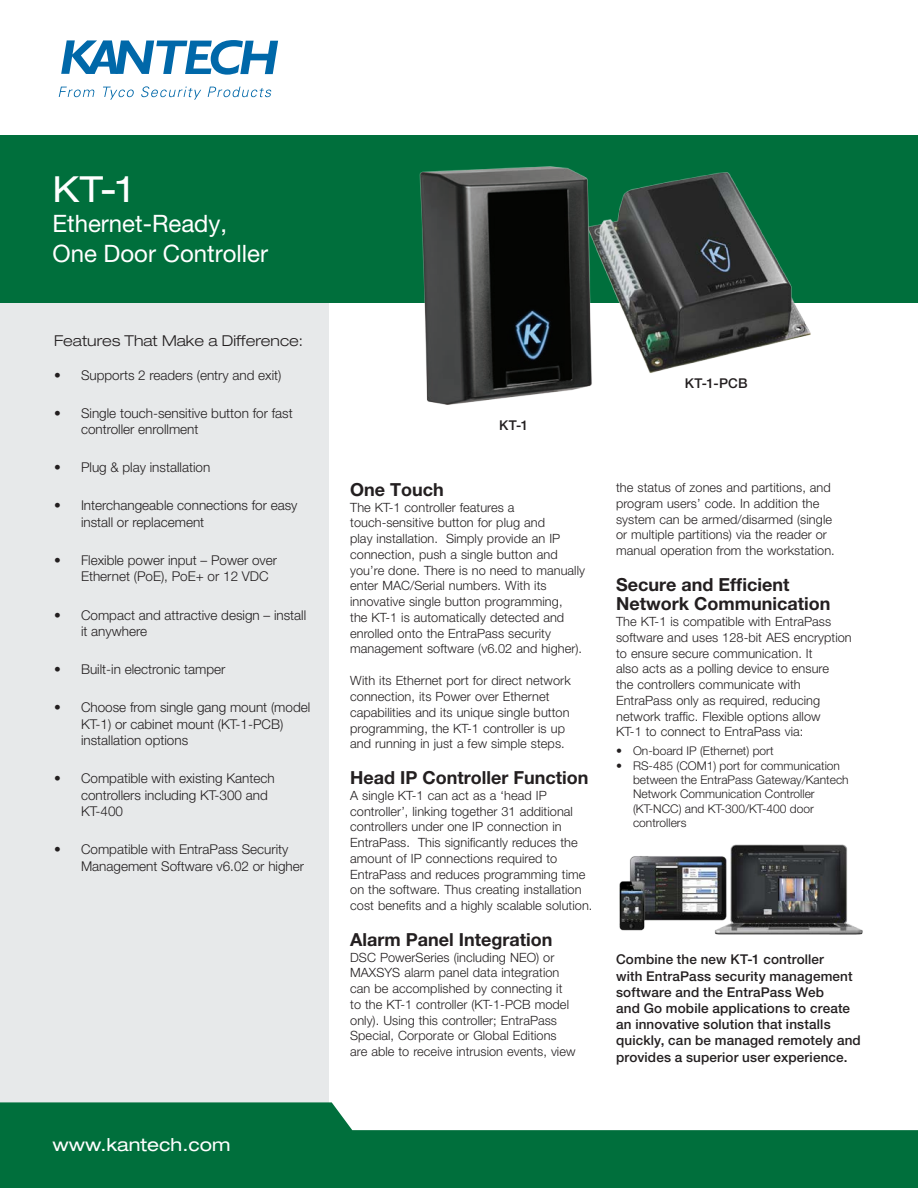
<style>
.page{position:relative;width:918px;height:1188px;background:#fff}
.page>*{position:absolute;margin:0;border:0;box-sizing:border-box;transform-origin:0 0}
.t1{font:expanded 36px "Helvetica Neue LT Pro";color:#fff}
.t2{font:24px/30px "Helvetica Neue LT Pro";color:#fff}
.t3{font:700 18px/19.5px "Helvetica Neue LT Pro";color:#231f20}
.t4{font:expanded 18px "Helvetica Neue LT Pro";color:#fff}
.t5{font:300 expanded 15px "Helvetica Neue LT Pro";color:#231f20}
.t6{font:300 13.5px/16.5px "Helvetica Neue LT Pro";color:#231f20}
.t7{font:500 13.5px/16.2px "Helvetica Neue LT Pro";letter-spacing:.01em;color:#231f20}
.t8{font:300 12.75px/15.8px "Helvetica Neue LT Pro";letter-spacing:.005em;color:#231f20}
.t9{font:300 12px/14.4px "Helvetica Neue LT Pro";color:#231f20}
</style>
<div class="page">
<div style="left:0;top:163px;width:329px;height:1025px;background:#e7e9ea"></div>
<div style="left:0;top:135px;width:918px;height:168px;background:#006f3c"></div>
<svg style="left:0;top:1102px;width:918px;height:86px;fill:#006f3c"></svg>
<svg style="left:61px;top:40px;width:217px;height:35px"></svg>
<svg style="left:59px;top:87px;width:36px;height:10px"></svg>
<svg style="left:103px;top:87px;width:31px;height:13px"></svg>
<svg style="left:141px;top:86px;width:60px;height:14px"></svg>
<svg style="left:208px;top:87px;width:63px;height:10px"></svg>
<img style="left:597px;top:172px;width:214px;height:201px">
<img style="left:419px;top:166px;width:178px;height:239px">
<img style="left:619px;top:844px;width:244px;height:91px">
<h1 class="t1" style="left:52px;top:168px;width:82px">KT-1</h1>
<h2 class="t2" style="left:52px;top:208px;width:217px">Ethernet-Ready,<br>One Door Controller</h2>
<p class="t5" style="left:54px;top:331px;width:251px">Features That Make a Difference:</p>
<p class="t6" style="left:54px;top:366px;width:229px">• Supports 2 readers (entry and exit)</p>
<p class="t6" style="left:81px;top:404px;width:213px;text-indent:-27px">• Single touch-sensitive button for fast controller enrollment</p>
<p class="t6" style="left:54px;top:459px;width:158px">• Plug &amp; play installation</p>
<p class="t6" style="left:81px;top:497px;width:218px;text-indent:-27px">• Interchangeable connections for easy install or replacement</p>
<p class="t6" style="left:81px;top:552px;width:198px;text-indent:-27px">• Flexible power input – Power over<br>Ethernet (PoE), PoE+ or 12 VDC</p>
<p class="t6" style="left:81px;top:606px;width:227px;text-indent:-27px">• Compact and attractive design – install it anywhere</p>
<p class="t6" style="left:54px;top:661px;width:173px">• Built-in electronic tamper</p>
<p class="t6" style="left:81px;top:699px;width:231px;text-indent:-27px">• Choose from single gang mount (model<br>KT-1) or cabinet mount (KT-1-PCB) installation options</p>
<p class="t6" style="left:81px;top:770px;width:195px;text-indent:-27px">• Compatible with existing Kantech controllers including KT-300 and<br>KT-400</p>
<p class="t6" style="left:81px;top:841px;width:225px;text-indent:-27px">• Compatible with EntraPass Security<br>Management Software v6.02 or higher</p>
<h3 class="t4" style="left:53px;top:1134px;width:179px">www.kantech.com</h3>
<p class="t7" style="left:499px;top:417px;width:31px">KT-1</p>
<h3 class="t3" style="left:350px;top:479px;width:95px">One Touch</h3>
<p class="t8" style="left:350px;top:499px;width:236px">The KT-1 controller features a touch-sensitive button for plug and<br>play installation. Simply provide an IP connection, push a single button and you’re done. There is no need to manually enter MAC/Serial numbers. With its innovative single button programming,<br>the KT-1 is automatically detected and enrolled onto the EntraPass security management software (v6.02 and higher).</p>
<p class="t8" style="left:350px;top:673px;width:222px">With its Ethernet port for direct network connection, its Power over Ethernet capabilities and its unique single button programming, the KT-1 controller is up and running in just a few simple steps.</p>
<h3 class="t3" style="left:350px;top:768px;width:240px">Head IP Controller Function</h3>
<p class="t8" style="left:350px;top:787px;width:244px">A single KT-1 can act as a ‘head IP controller’, linking together 31 additional controllers under one IP connection in EntraPass. This significantly reduces the amount of IP connections required to EntraPass and reduces programming time on the software. Thus creating installation cost benefits and a highly scalable solution.</p>
<h3 class="t3" style="left:350px;top:929px;width:204px">Alarm Panel Integration</h3>
<p class="t8" style="left:350px;top:949px;width:227px">DSC PowerSeries (including NEO) or MAXSYS alarm panel data integration can be accomplished by connecting it to the KT-1 controller (KT-1-PCB model only). Using this controller; EntraPass Special, Corporate or Global Editions are able to receive intrusion events, view</p>
<p class="t7" style="left:685px;top:375px;width:64px">KT-1-PCB</p>
<p class="t8" style="left:616px;top:480px;width:220px">the status of zones and partitions, and program users’ code. In addition the system can be armed/disarmed (single or multiple partitions) via the reader or manual operation from the workstation.</p>
<h3 class="t3" style="left:616px;top:574px;width:216px">Secure and Efficient<br>Network Communication</h3>
<p class="t8" style="left:616px;top:613px;width:237px">The KT-1 is compatible with EntraPass software and uses 128-bit AES encryption to ensure secure communication. It<br>also acts as a polling device to ensure<br>the controllers communicate with EntraPass only as required, reducing network traffic. Flexible options allow<br>KT-1 to connect to EntraPass via:</p>
<p class="t9" style="left:616px;top:743px;width:159px">• On-board IP (Ethernet) port</p>
<p class="t9" style="left:633px;top:758px;width:217px;text-indent:-17px">• RS-485 (COM1) port for communication between the EntraPass Gateway/Kantech<br>Network Communication Controller (KT-NCC) and KT-300/KT-400 door controllers</p>
<p class="t7" style="left:616px;top:951px;width:246px">Combine the new KT-1 controller<br>with EntraPass security management software and the EntraPass Web<br>and Go mobile applications to create an innovative solution that installs quickly, can be managed remotely and provides a superior user experience.</p>
</div>
